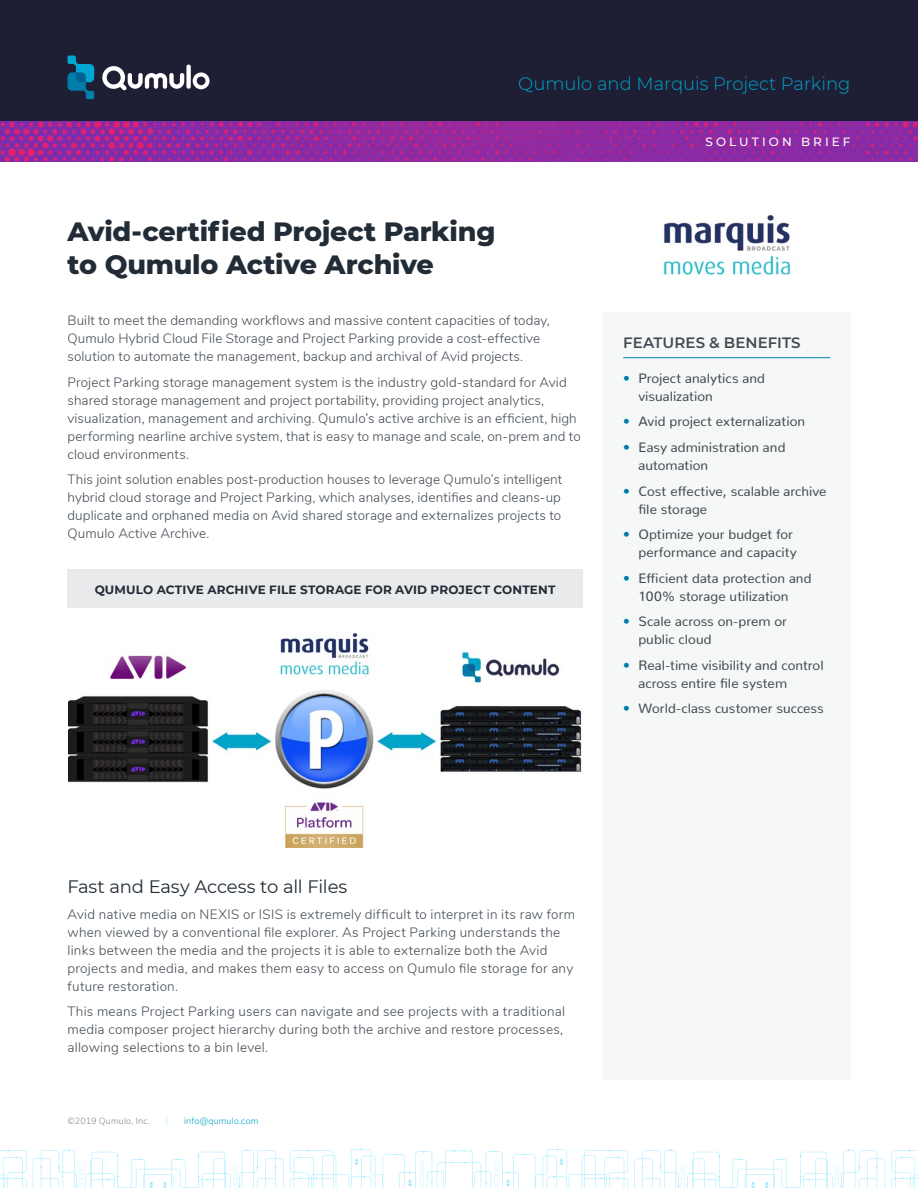
<style>
.page{position:relative;width:918px;height:1188px;background:#fff}
.page>*{position:absolute;margin:0;border:0;box-sizing:border-box;transform-origin:0 0}
.t1{font:800 27px/33px "Montserrat";letter-spacing:-.01em;color:#222c36}
.t2{font:300 18px "Montserrat";color:#00a3ca}
.t3{font:18px "Montserrat";letter-spacing:-.015em;color:#222c36}
.t4{font:600 15px "Montserrat";color:#424b53}
.t5{font:300 13.5px/18px "Nunito";letter-spacing:.015em;color:#424b53}
.t6{font:13.5px/18px "Nunito";letter-spacing:.005em;color:#424b53}
.t7{font:700 12px "Montserrat";letter-spacing:.015em;color:#222c36}
.t8{font:500 12px "Montserrat";letter-spacing:.26em;color:#fff}
.t9{font:300 9px "Nunito";letter-spacing:.02em;color:#858b90}
.t10{font:300 9px "Nunito";letter-spacing:.02em;color:#00a3ca}
.t11{font:300 9px "Nunito";color:#97ebff}
.s1{color:#007cac}
</style>
<div class="page">
<div style="left:603px;top:313px;width:247px;height:767px;background:#f6f7f7"></div>
<hr style="left:623px;top:357px;width:207px;height:1px;background:#007cac">
<img style="left:663px;top:215px;width:128px;height:60px">
<img style="left:69px;top:633px;width:513px;height:215px">
<div style="left:68px;top:569px;width:515px;height:39px;background:#e9eaeb"></div>
<img style="left:0;top:122px;width:918px;height:40px">
<svg style="left:0;top:1148px;width:918px;height:40px"></svg>
<div style="left:0;top:0;width:918px;height:122px;background:#1e1e34"></div>
<svg style="left:102px;top:66px;width:82px;height:25px"></svg>
<div style="left:186px;top:65px;width:5px;height:24px;background:#fff;border-radius:2px"></div>
<svg style="left:193px;top:72px;width:17px;height:17px"></svg>
<svg style="left:68px;top:56px;width:26px;height:43px"></svg>
<h2 class="t2" style="left:518px;top:72px;width:334px">Qumulo and Marquis Project Parking</h2>
<h1 class="t1" style="left:68px;top:213px;width:429px">Avid-certified Project Parking to Qumulo Active Archive</h1>
<p class="t5" style="left:68px;top:311px;width:484px">Built to meet the demanding workflows and massive content capacities of today,<br>Qumulo Hybrid Cloud File Storage and Project Parking provide a cost-effective solution to automate the management, backup and archival of Avid projects.</p>
<p class="t5" style="left:68px;top:372px;width:515px">Project Parking storage management system is the industry gold-standard for Avid shared storage management and project portability, providing project analytics, visualization, management and archiving. Qumulo’s active archive is an efficient, high performing nearline archive system, that is easy to manage and scale, on-prem and to cloud environments.</p>
<p class="t5" style="left:68px;top:470px;width:496px;text-align:justify">This joint solution enables post-production houses to leverage Qumulo’s intelligent hybrid cloud storage and Project Parking, which analyses, identifies and cleans-up duplicate and orphaned media on Avid shared storage and externalizes projects to Qumulo Active Archive.</p>
<p class="t7" style="left:95px;top:581px;width:462px">QUMULO ACTIVE ARCHIVE FILE STORAGE FOR AVID PROJECT CONTENT</p>
<p class="t8" style="left:705px;top:133px;width:147px">SOLUTION BRIEF</p>
<p class="t4" style="left:623px;top:332px;width:179px">FEATURES &amp; BENEFITS</p>
<p class="t6" style="left:638px;top:368px;width:128px;text-indent:-15px"><span class="s1">•</span> Project analytics and visualization</p>
<p class="t6" style="left:623px;top:411px;width:183px"><span class="s1">•</span> Avid project externalization</p>
<p class="t6" style="left:638px;top:437px;width:149px;text-indent:-15px"><span class="s1">•</span> Easy administration and automation</p>
<p class="t6" style="left:638px;top:480px;width:190px;text-indent:-15px"><span class="s1">•</span> Cost effective, scalable archive file storage</p>
<p class="t6" style="left:623px;top:524px;width:175px;text-align:right"><span class="s1">•</span> Optimize your budget for performance and capacity</p>
<p class="t6" style="left:623px;top:567px;width:190px;text-align:center"><span class="s1">•</span> Efficient data protection and<br>100% storage utilization</p>
<p class="t6" style="left:638px;top:611px;width:150px;text-indent:-15px"><span class="s1">•</span> Scale across on-prem or public cloud</p>
<p class="t6" style="left:638px;top:655px;width:187px;text-indent:-15px"><span class="s1">•</span> Real-time visibility and control across entire file system</p>
<p class="t6" style="left:623px;top:698px;width:202px"><span class="s1">•</span> World-class customer success</p>
<h2 class="t3" style="left:68px;top:874px;width:281px">Fast and Easy Access to all Files</h2>
<p class="t5" style="left:68px;top:904px;width:509px">Avid native media on NEXIS or ISIS is extremely difficult to interpret in its raw form when viewed by a conventional file explorer. As Project Parking understands the links between the media and the projects it is able to externalize both the Avid projects and media, and makes them easy to access on Qumulo file storage for any future restoration.</p>
<p class="t5" style="left:68px;top:1002px;width:499px">This means Project Parking users can navigate and see projects with a traditional media composer project hierarchy during both the archive and restore processes, allowing selections to a bin level.</p>
<p class="t9" style="left:68px;top:1114px;width:84px">©2019 Qumulo, Inc.</p>
<p class="t11" style="left:166px;top:1114px;width:4px">|</p>
<p class="t10" style="left:184px;top:1114px;width:76px">info@qumulo.com</p>
</div>
